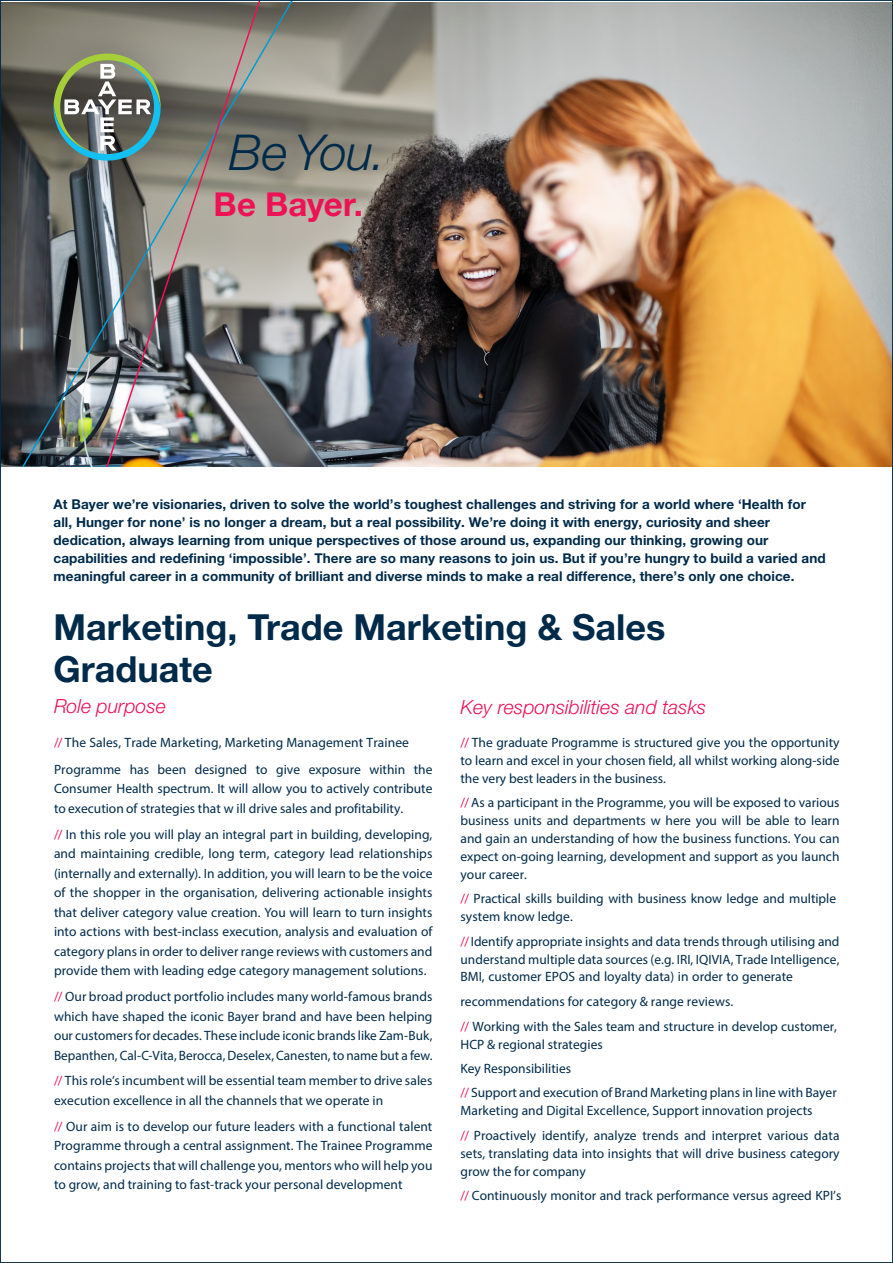
<style>
.page{position:relative;width:893px;height:1263px;background:#fff}
.page>*{position:absolute;margin:0;border:0;box-sizing:border-box;transform-origin:0 0}
.Copy_9_12{font:italic 300 49.5px "Helvetica Neue LT Std";color:#002a49}
.Job_Title{font:700 36px/42px "Helvetica Neue LT Std";color:#002a49}
.Copy_9_12-2{font:700 33px "Helvetica Neue LT Std";letter-spacing:.005em;color:#ed1255}
.List{font:italic 300 19.5px "Helvetica Neue LT Std";color:#ed1255}
.List-2{font:13.5px/19.5px "Myriad Pro";color:#002a49}
.Job_Title-2{font:700 13.5px/18px "Helvetica Neue LT Std";letter-spacing:.005em;color:#002a49}
.s1{color:#ed1255}
</style>
<div class="page">
<img style="left:353px;top:2px;width:538px;height:465px">
<img style="left:2px;top:2px;width:351px;height:465px">
<img style="left:91px;top:2px;width:236px;height:465px">
<div style="left:17px;top:17px;width:180px;height:180px;background:#231f20;opacity:.73"></div>
<svg style="left:54px;top:54px;width:107px;height:107px;background:#728576"></svg>
<p class="Copy_9_12" style="left:229px;top:123px;width:158px">Be You.</p>
<p class="Copy_9_12-2" style="left:214px;top:183px;width:151px">Be Bayer.</p>
<p class="Job_Title-2" style="left:54px;top:495px;width:774px">At Bayer we’re visionaries, driven to solve the world’s toughest challenges and striving for a world where ‘Health for all, Hunger for none’ is no longer a dream, but a real possibility. We’re doing it with energy, curiosity and sheer dedication, always learning from unique perspectives of those around us, expanding our thinking, growing our capabilities and redefining ‘impossible’. There are so many reasons to join us. But if you’re hungry to build a varied and meaningful career in a community of brilliant and diverse minds to make a real difference, there’s only one choice.</p>
<p class="Job_Title" style="left:54px;top:605px;width:613px">Marketing, Trade Marketing &amp; Sales<br>Graduate</p>
<p class="List" style="left:54px;top:695px;width:113px">Role purpose</p>
<p class="List-2" style="left:54px;top:729px;width:380px;line-height:26.4px"><span class="s1">//</span> The Sales, Trade Marketing, Marketing Management Trainee<br>Programme has been designed to give exposure within the</p>
<p class="List-2" style="left:54px;top:779px;width:380px">Consumer Health spectrum. It will allow you to actively contribute to execution of strategies that w ill drive sales and profitability.</p>
<p class="List-2" style="left:54px;top:824px;width:380px;text-align:justify"><span class="s1">//</span> In this role you will play an integral part in building, developing, and maintaining credible, long term, category lead relationships (internally and externally). In addition, you will learn to be the voice of the shopper in the organisation, delivering actionable insights that deliver category value creation. You will learn to turn insights into actions with best-inclass execution, analysis and evaluation of category plans in order to deliver range reviews with customers and provide them with leading edge category management solutions.</p>
<p class="List-2" style="left:54px;top:986px;width:380px;text-align:justify"><span class="s1">//</span> Our broad product portfolio includes many world-famous brands which have shaped the iconic Bayer brand and have been helping our customers for decades. These include iconic brands like Zam-Buk, Bepanthen, Cal-C-Vita, Berocca, Deselex, Canesten, to name but a few.</p>
<p class="List-2" style="left:54px;top:1071px;width:380px"><span class="s1">//</span> This role’s incumbent will be essential team member to drive sales execution excellence in all the channels that we operate in</p>
<p class="List-2" style="left:54px;top:1116px;width:380px;text-align:justify"><span class="s1">//</span> Our aim is to develop our future leaders with a functional talent Programme through a central assignment. The Trainee Programme contains projects that will challenge you, mentors who will help you to grow, and training to fast-track your personal development</p>
<p class="List" style="left:460px;top:695px;width:247px">Key responsibilities and tasks</p>
<p class="List-2" style="left:460px;top:733px;width:380px;line-height:18px;text-align:justify"><span class="s1">//</span> The graduate Programme is structured give you the opportunity to learn and excel in your chosen field, all whilst working along-side the very best leaders in the business.</p>
<p class="List-2" style="left:460px;top:793px;width:380px;line-height:18px;text-align:justify"><span class="s1">//</span> As a participant in the Programme, you will be exposed to various business units and departments w here you will be able to learn and gain an understanding of how the business functions. You can expect on-going learning, development and support as you launch your career.</p>
<p class="List-2" style="left:460px;top:890px;width:377px;line-height:18px"><span class="s1">//</span> Practical skills building with business know ledge and multiple system know ledge.</p>
<p class="List-2" style="left:460px;top:932px;width:380px;line-height:17.7px;text-align:justify"><span class="s1">//</span> Identify appropriate insights and data trends through utilising and understand multiple data sources (e.g. IRI, IQIVIA, Trade Intelligence, BMI, customer EPOS and loyalty data) in order to generate</p>
<p class="List-2" style="left:460px;top:989px;width:378px;line-height:24.5px">recommendations for category &amp; range reviews.<br><span class="s1">//</span> Working with the Sales team and structure in develop customer,</p>
<p class="List-2" style="left:460px;top:1031px;width:378px;line-height:24.5px">HCP &amp; regional strategies<br>Key Responsibilities<br><span class="s1">//</span> Support and execution of Brand Marketing plans in line with Bayer</p>
<p class="List-2" style="left:460px;top:1098px;width:380px;line-height:24.5px">Marketing and Digital Excellence, Support innovation projects<br><span class="s1">//</span> Proactively identify, analyze trends and interpret various data</p>
<p class="List-2" style="left:460px;top:1144px;width:380px;line-height:18px">sets, translating data into insights that will drive business category grow the for company</p>
<p class="List-2" style="left:460px;top:1185px;width:382px"><span class="s1">//</span> Continuously monitor and track performance versus agreed KPI’s</p>
</div>
